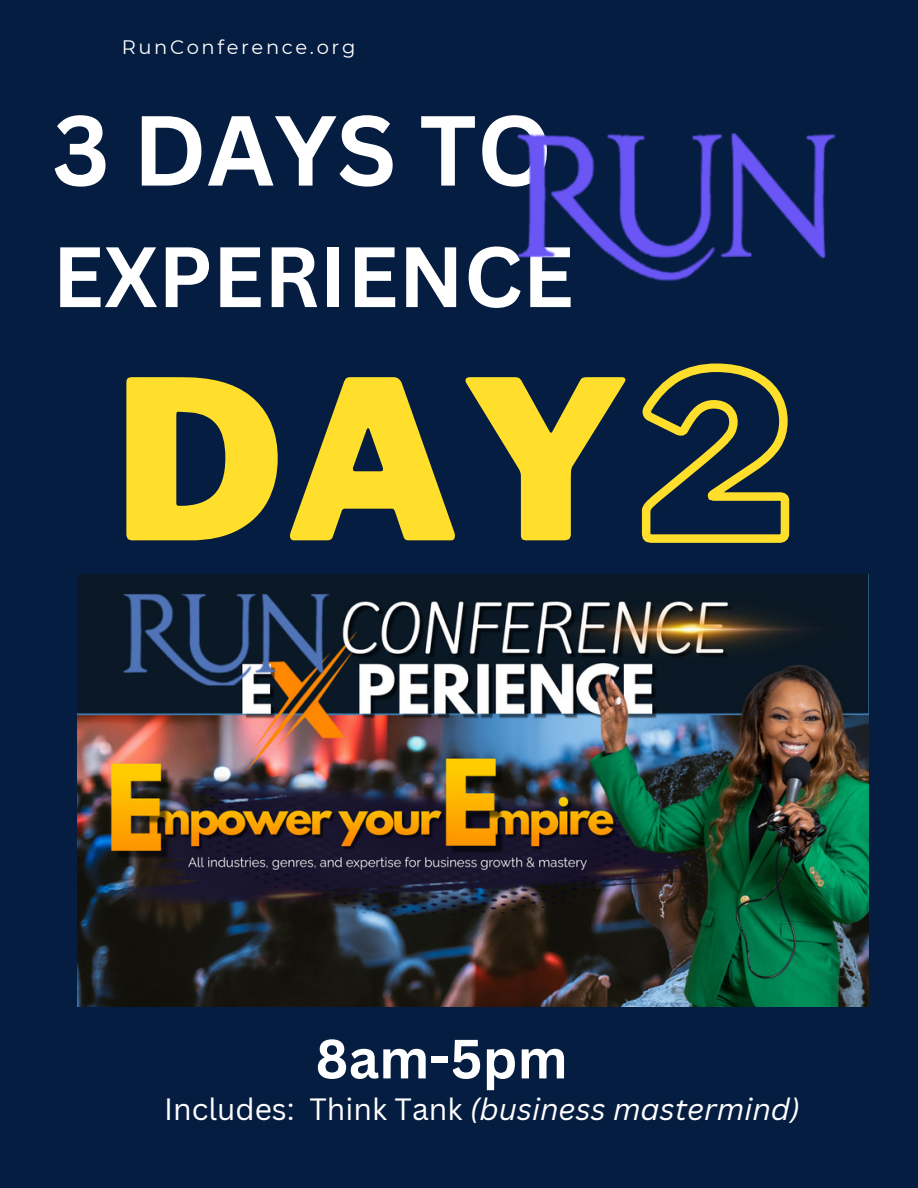
<style>
.page{position:relative;width:918px;height:1188px;background:#051d40}
.page>*{position:absolute;margin:0;border:0;box-sizing:border-box;transform-origin:0 0}
.t1{font:900 219.9px "Libre Franklin";color:#ffdf2b}
.t2{font:700 97.2px "Canva Sans";color:#fff}
.t3{font:700 83.7px "Canva Sans";color:#fff}
.t4{font:700 54px "Canva Sans";color:#fff}
.t5{font:italic 30px "Canva Sans";color:#fff}
.t6{font:19.5px "Montserrat";letter-spacing:.135em;color:#fff}
.s1{font-size:227.1px;color:rgb(0 0 0/0)}
.s2{font-style:normal}
</style>
<div class="page">
<img style="left:517px;top:133px;width:319px;height:149px">
<svg style="left:641px;top:363px;width:149px;height:180px"></svg>
<img style="left:78px;top:575px;width:791px;height:432px">
<p class="t6" style="left:122px;top:35px;width:235px">RunConference.org</p>
<p class="t2" style="left:52px;top:82px;width:501px">3 DAYS TO</p>
<p class="t3" style="left:52px;top:218px;width:523px">EXPERIENCE</p>
<p class="t1" style="left:115px;top:328px;width:679px">DAY<span class="s1">2</span></p>
<p class="t4" style="left:315px;top:1021px;width:254px">8am-5pm</p>
<p class="t5" style="left:164px;top:1087px;width:637px"><span class="s2">Includes: Think Tank</span> (business mastermind)</p>
</div>
